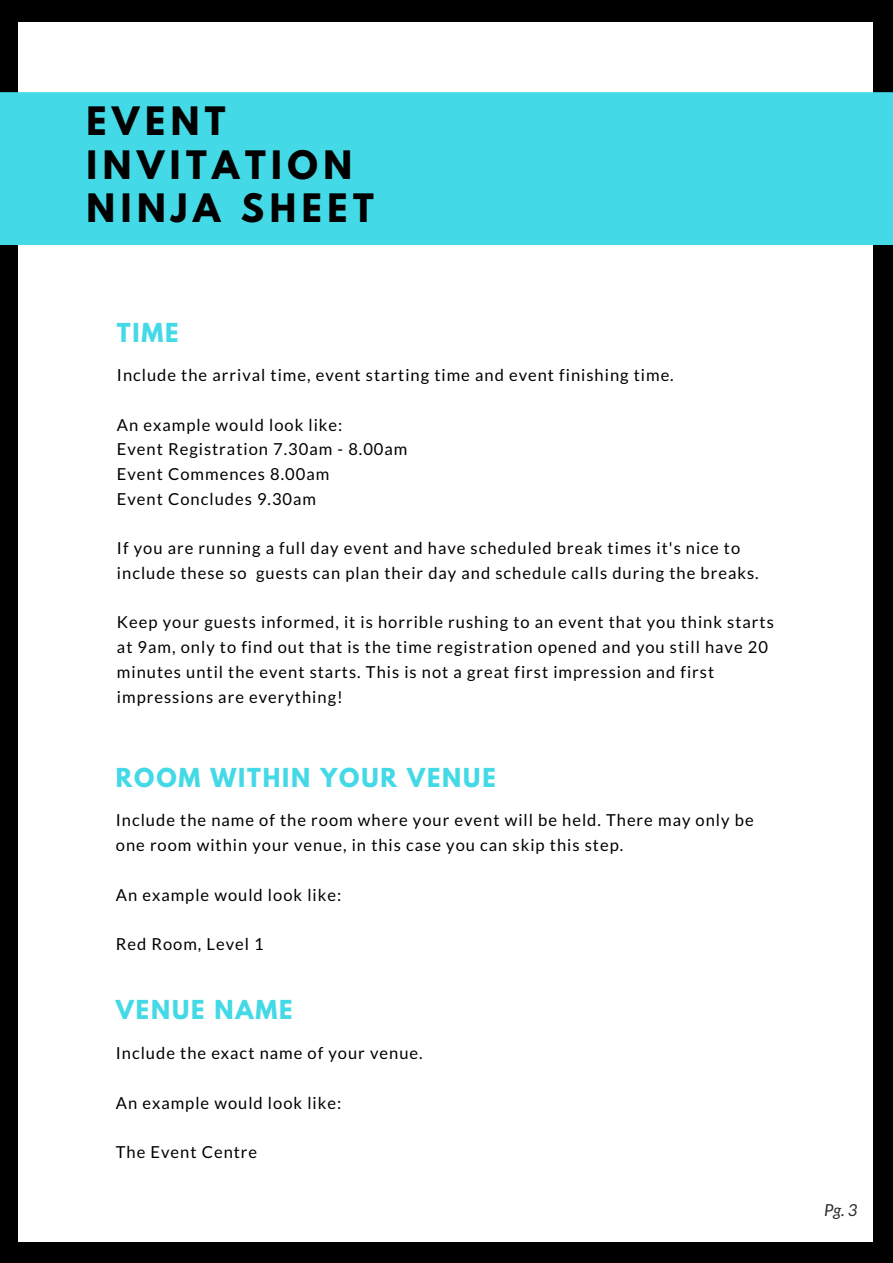
<style>
.page{position:relative;width:893px;height:1263px;background:#fff}
.page>*{position:absolute;margin:0;border:0;box-sizing:border-box;transform-origin:0 0}
.t1{font:700 34.65px/43.8px "League Spartan";letter-spacing:.16em;color:#000}
.t2{font:700 23.1px "League Spartan";letter-spacing:.08em;color:#44d9e6}
.t3{font:16.5px/24.8px "Lato";letter-spacing:.06em;color:#000}
.t4{font:italic 16.5px "Lato";color:#2b2b2b}
</style>
<div class="page">
<div style="left:872px;top:1242px;width:20px;height:20px;background:#000"></div>
<div style="left:0;top:20px;width:18px;height:1224px;background:#000"></div>
<div style="left:0;top:1242px;width:18px;height:20px;background:#000"></div>
<div style="left:872px;top:20px;width:20px;height:1224px;background:#000"></div>
<div style="left:17px;top:1242px;width:857px;height:20px;background:#000"></div>
<div style="left:872px;top:0;width:20px;height:21px;background:#000"></div>
<div style="left:0;top:0;width:18px;height:21px;background:#000"></div>
<div style="left:17px;top:0;width:857px;height:21px;background:#000"></div>
<div style="left:0;top:92px;width:892px;height:153px;background:#44d9e6"></div>
<h1 class="t1" style="left:87px;top:103px;width:289px">EVENT<br>INVITATION<br>NINJA SHEET</h1>
<h2 class="t2" style="left:117px;top:321px;width:63px">TIME</h2>
<p class="t3" style="left:117px;top:362px;width:558px">Include the arrival time, event starting time and event finishing time.</p>
<p class="t3" style="left:117px;top:412px;width:292px">An example would look like:<br>Event Registration 7.30am - 8.00am<br>Event Commences 8.00am<br>Event Concludes 9.30am</p>
<p class="t3" style="left:117px;top:535px;width:643px">If you are running a full day event and have scheduled break times it's nice to include these so guests can plan their day and schedule calls during the breaks.</p>
<p class="t3" style="left:117px;top:610px;width:658px">Keep your guests informed, it is horrible rushing to an event that you think starts at 9am, only to find out that is the time registration opened and you still have 20 minutes until the event starts. This is not a great first impression and first impressions are everything!</p>
<h2 class="t2" style="left:116px;top:766px;width:381px">ROOM WITHIN YOUR VENUE</h2>
<p class="t3" style="left:116px;top:807px;width:639px">Include the name of the room where your event will be held. There may only be one room within your venue, in this case you can skip this step.</p>
<p class="t3" style="left:116px;top:882px;width:227px">An example would look like:</p>
<p class="t3" style="left:116px;top:931px;width:149px">Red Room, Level 1</p>
<h2 class="t2" style="left:116px;top:999px;width:178px">VENUE NAME</h2>
<p class="t3" style="left:116px;top:1040px;width:308px">Include the exact name of your venue.</p>
<p class="t3" style="left:116px;top:1090px;width:227px">An example would look like:</p>
<p class="t3" style="left:116px;top:1139px;width:143px">The Event Centre</p>
<p class="t4" style="left:824px;top:1200px;width:35px">Pg. 3</p>
</div>
